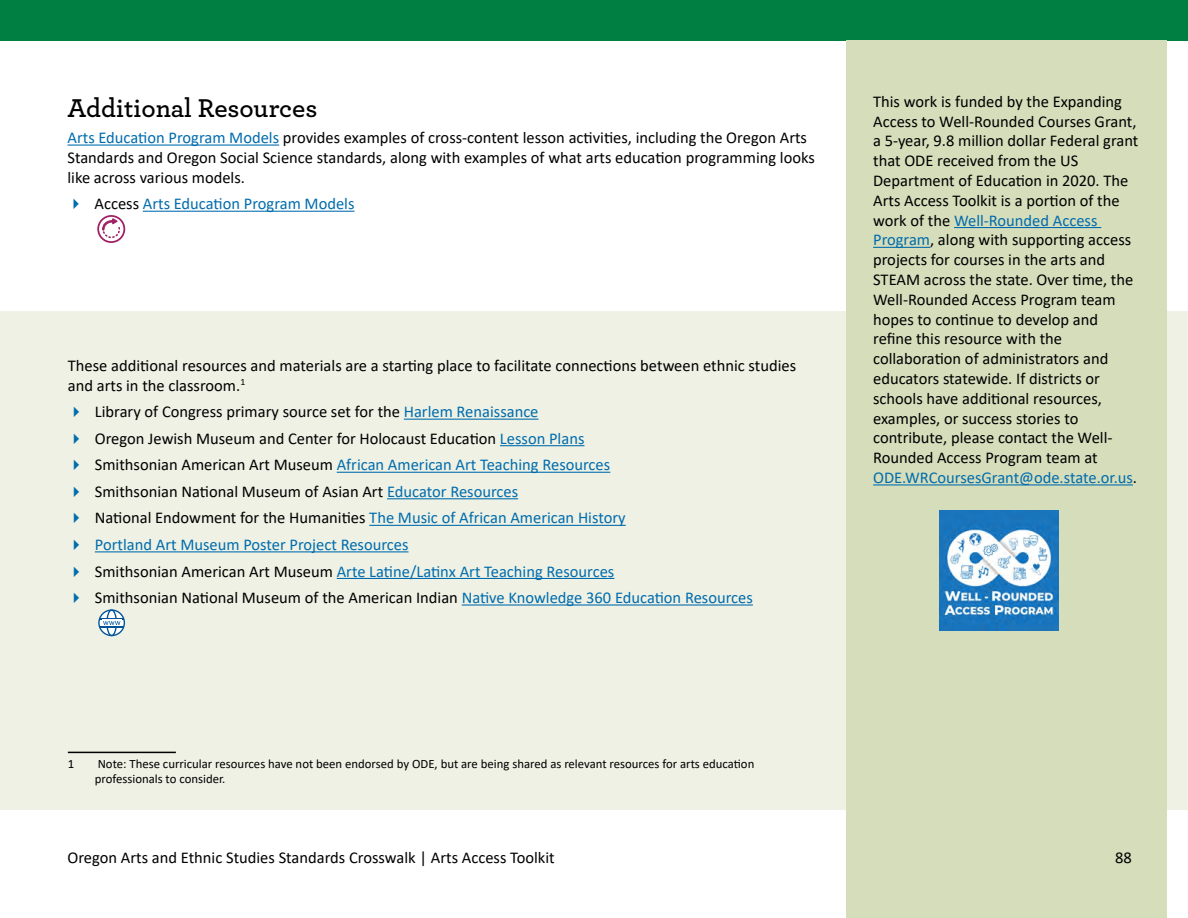
<style>
.page{position:relative;width:1188px;height:918px;background:#fff}
.page>*{position:absolute;margin:0;border:0;box-sizing:border-box;transform-origin:0 0}
.Heading_2{font:600 27px "Archer";color:#000}
.Body{font:16.5px/19.8px "Calibri";color:#000}
.t1{font:16.5px "Calibri";color:#006cad}
.Footnotes{font:12.75px/15.3px "Calibri";color:#000}
.s1{color:#006cad}
.s2{color:#000}
</style>
<div class="page">
<div style="left:0;top:311px;width:1188px;height:499px;background:#eef1e4"></div>
<div style="left:0;top:0;width:1188px;height:40px;background:#007f43"></div>
<div style="left:846px;top:40px;width:321px;height:878px;background:#d5ddbb"></div>
<hr style="left:954px;top:227px;width:147px;height:1px;background:#006cad">
<hr style="left:873px;top:247px;width:57px;height:1px;background:#006cad">
<hr style="left:873px;top:484px;width:260px;height:1px;background:#006cad">
<img style="left:939px;top:511px;width:120px;height:120px">
<hr style="left:68px;top:145px;width:211px;height:1px;background:#006cad">
<hr style="left:143px;top:211px;width:212px;height:1px;background:#006cad">
<svg style="left:97px;top:215px;width:28px;height:28px"></svg>
<div style="left:99px;top:217px;width:24px;height:24px;background:#fff;border-radius:50%"></div>
<svg style="left:102px;top:218px;width:18px;height:20px"></svg>
<hr style="left:404px;top:419px;width:135px;height:1px;background:#006cad">
<hr style="left:500px;top:445px;width:84px;height:1px;background:#006cad">
<hr style="left:337px;top:472px;width:273px;height:1px;background:#006cad">
<hr style="left:387px;top:498px;width:131px;height:1px;background:#006cad">
<hr style="left:369px;top:525px;width:257px;height:1px;background:#006cad">
<hr style="left:95px;top:551px;width:314px;height:1px;background:#006cad">
<hr style="left:337px;top:578px;width:277px;height:1px;background:#006cad">
<hr style="left:462px;top:604px;width:291px;height:2px;background:#006cad">
<svg style="left:98px;top:609px;width:27px;height:27px"></svg>
<hr style="left:68px;top:752px;width:108px;height:1px;background:#000">
<p class="Heading_2" style="left:68px;top:87px;width:251px">Additional Resources</p>
<p class="Body" style="left:68px;top:127px;width:749px"><span class="s1">Arts Education Program Models</span> provides examples of cross-content lesson activities, including the Oregon Arts<br>Standards and Oregon Social Science standards, along with examples of what arts education programming looks like across various models.</p>
<p class="t1" style="left:94px;top:192px;width:262px"><span class="s2">Access</span> Arts Education Program Models</p>
<p class="Body" style="left:68px;top:355px;width:730px">These additional resources and materials are a starting place to facilitate connections between ethnic studies and arts in the classroom.<sup>1</sup></p>
<p class="Body" style="left:95px;top:401px;width:445px">Library of Congress primary source set for the <span class="s1">Harlem Renaissance</span></p>
<p class="Body" style="left:95px;top:428px;width:491px">Oregon Jewish Museum and Center for Holocaust Education <span class="s1">Lesson Plans</span></p>
<p class="t1" style="left:95px;top:453px;width:517px"><span class="s2">Smithsonian American Art Museum</span> African American Art Teaching Resources</p>
<p class="Body" style="left:95px;top:481px;width:425px">Smithsonian National Museum of Asian Art <span class="s1">Educator Resources</span></p>
<p class="Body" style="left:95px;top:508px;width:532px">National Endowment for the Humanities <span class="s1">The Music of African American History</span></p>
<p class="t1" style="left:95px;top:533px;width:315px">Portland Art Museum Poster Project Resources</p>
<p class="t1" style="left:95px;top:560px;width:521px"><span class="s2">Smithsonian American Art Museum</span> Arte Latine/Latinx Art Teaching Resources</p>
<p class="Body" style="left:95px;top:587px;width:660px">Smithsonian National Museum of the American Indian <span class="s1">Native Knowledge 360 Education Resources</span></p>
<p class="Body" style="left:873px;top:91px;width:267px">This work is funded by the Expanding Access to Well-Rounded Courses Grant, a 5-year, 9.8 million dollar Federal grant that ODE received from the US Department of Education in 2020. The Arts Access Toolkit is a portion of the work of the <span class="s1">Well-Rounded Access Program</span>, along with supporting access projects for courses in the arts and STEAM across the state. Over time, the Well-Rounded Access Program team hopes to continue to develop and refine this resource with the collaboration of administrators and educators statewide. If districts or schools have additional resources, examples, or success stories to contribute, please contact the Well-Rounded Access Program team at <span class="s1">ODE.WRCoursesGrant@ode.state.or.us</span>.</p>
<p class="Footnotes" style="left:68px;top:755px;width:8px">1</p>
<p class="Footnotes" style="left:95px;top:755px;width:661px">Note: These curricular resources have not been endorsed by ODE, but are being shared as relevant resources for arts education professionals to consider.</p>
<p class="Body" style="left:68px;top:848px;width:489px">Oregon Arts and Ethnic Studies Standards Crosswalk | Arts Access Toolkit</p>
<p class="Body" style="left:1115px;top:848px;width:18px">88</p>
</div>
